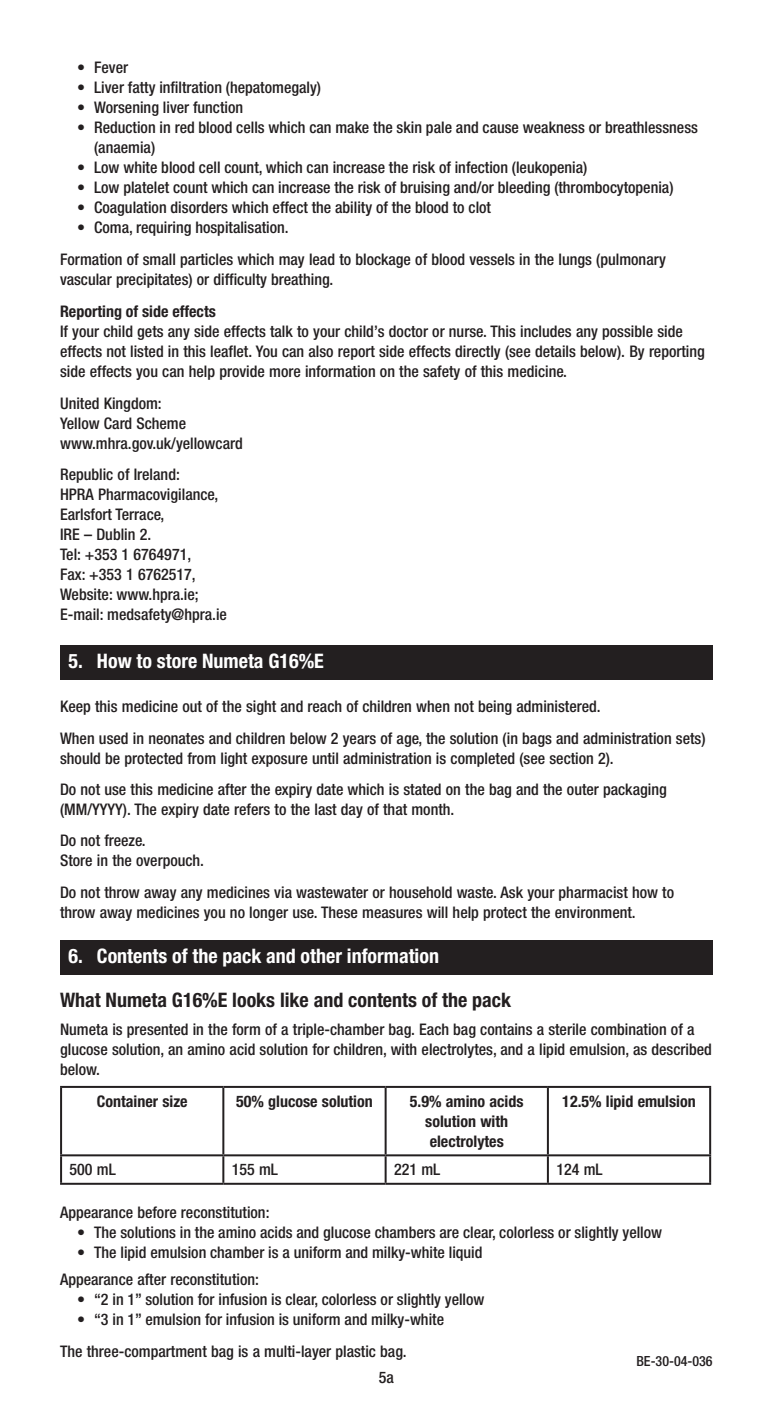
<style>
.page{position:relative;width:770px;height:1427px;background:#fff}
.page>*{position:absolute;margin:0;border:0;box-sizing:border-box;transform-origin:0 0}
._1st_Level_Heading{font:700 condensed 20px "Helvetica Neue LT Pro";color:#fff}
._2nd_level_head_w_o_space_B4{font:700 condensed 20px "Helvetica Neue LT Pro";color:#231f20}
.Body_Text_-_Normal{font:500 condensed 16px/20px "Helvetica Neue LT Pro";color:#231f20}
.Body_text_-_1_line_space_before{font:500 condensed 16px/20px "Helvetica Neue LT Pro";color:#231f20}
.Bullets_1st_Level{font:500 condensed 16px/20px "Helvetica Neue LT Pro";color:#231f20}
.Heading_-_Normal_Bold{font:700 condensed 16px/20px "Helvetica Neue LT Pro";color:#231f20;text-align:center}
.Underline{font:500 condensed 16px "Helvetica Neue LT Pro";color:#231f20}
._3rd_level_heading{font:700 condensed 16px "Helvetica Neue LT Pro";color:#231f20}
.t1{font:500 condensed 14px "Helvetica Neue LT Pro";color:#231f20}
</style>
<div class="page">
<div style="left:60px;top:645px;width:652px;height:35px;background:#231f20"></div>
<div style="left:60px;top:940px;width:652px;height:34px;background:#231f20"></div>
<hr style="left:60px;top:1086px;width:163px;height:2px;background:#231f20">
<hr style="left:60px;top:1088px;width:2px;height:66px;background:#231f20">
<hr style="left:223px;top:1086px;width:162px;height:2px;background:#231f20">
<hr style="left:222px;top:1088px;width:2px;height:66px;background:#231f20">
<hr style="left:385px;top:1086px;width:162px;height:2px;background:#231f20">
<hr style="left:384px;top:1088px;width:2px;height:66px;background:#231f20">
<hr style="left:547px;top:1086px;width:164px;height:2px;background:#231f20">
<hr style="left:546px;top:1088px;width:2px;height:66px;background:#231f20">
<hr style="left:709px;top:1088px;width:2px;height:66px;background:#231f20">
<hr style="left:60px;top:1154px;width:163px;height:2px;background:#231f20">
<hr style="left:60px;top:1156px;width:2px;height:27px;background:#231f20">
<hr style="left:223px;top:1154px;width:162px;height:2px;background:#231f20">
<hr style="left:222px;top:1156px;width:2px;height:27px;background:#231f20">
<hr style="left:385px;top:1154px;width:162px;height:2px;background:#231f20">
<hr style="left:384px;top:1156px;width:2px;height:27px;background:#231f20">
<hr style="left:547px;top:1154px;width:164px;height:2px;background:#231f20">
<hr style="left:546px;top:1156px;width:2px;height:27px;background:#231f20">
<hr style="left:709px;top:1156px;width:2px;height:27px;background:#231f20">
<hr style="left:60px;top:1183px;width:163px;height:2px;background:#231f20">
<hr style="left:223px;top:1183px;width:162px;height:2px;background:#231f20">
<hr style="left:385px;top:1183px;width:162px;height:2px;background:#231f20">
<hr style="left:547px;top:1183px;width:164px;height:2px;background:#231f20">
<p class="Bullets_1st_Level" style="left:77px;top:57px;width:53px">• Fever</p>
<p class="Bullets_1st_Level" style="left:77px;top:77px;width:245px">• Liver fatty infiltration (hepatomegaly)</p>
<p class="Bullets_1st_Level" style="left:77px;top:97px;width:167px">• Worsening liver function</p>
<p class="Bullets_1st_Level" style="left:94px;top:117px;width:605px;text-indent:-17px">• Reduction in red blood cells which can make the skin pale and cause weakness or breathlessness (anaemia)</p>
<p class="Bullets_1st_Level" style="left:77px;top:157px;width:511px">• Low white blood cell count, which can increase the risk of infection (leukopenia)</p>
<p class="Bullets_1st_Level" style="left:77px;top:177px;width:597px">• Low platelet count which can increase the risk of bruising and/or bleeding (thrombocytopenia)</p>
<p class="Bullets_1st_Level" style="left:77px;top:197px;width:415px">• Coagulation disorders which effect the ability of the blood to clot</p>
<p class="Bullets_1st_Level" style="left:77px;top:217px;width:213px">• Coma, requiring hospitalisation.</p>
<p class="Body_text_-_1_line_space_before" style="left:60px;top:249px;width:607px">Formation of small particles which may lead to blockage of blood vessels in the lungs (pulmonary vascular precipitates) or difficulty breathing.</p>
<p class="_3rd_level_heading" style="left:60px;top:302px;width:157px">Reporting of side effects</p>
<p class="Body_Text_-_Normal" style="left:60px;top:321px;width:646px">If your child gets any side effects talk to your child’s doctor or nurse. This includes any possible side effects not listed in this leaflet. You can also report side effects directly (see details below). By reporting side effects you can help provide more information on the safety of this medicine.</p>
<p class="Underline" style="left:60px;top:393px;width:103px">United Kingdom:</p>
<p class="Body_Text_-_Normal" style="left:60px;top:413px;width:128px">Yellow Card Scheme</p>
<p class="Body_Text_-_Normal" style="left:60px;top:433px;width:184px">www.mhra.gov.uk/yellowcard</p>
<p class="Underline" style="left:60px;top:465px;width:121px">Republic of Ireland:</p>
<p class="Body_Text_-_Normal" style="left:60px;top:484px;width:160px">HPRA Pharmacovigilance,</p>
<p class="Body_Text_-_Normal" style="left:60px;top:504px;width:106px">Earlsfort Terrace,</p>
<p class="Body_Text_-_Normal" style="left:60px;top:524px;width:93px">IRE – Dublin 2.</p>
<p class="Body_Text_-_Normal" style="left:60px;top:544px;width:133px">Tel: +353 1 6764971,</p>
<p class="Body_Text_-_Normal" style="left:60px;top:564px;width:137px">Fax: +353 1 6762517,</p>
<p class="Body_Text_-_Normal" style="left:60px;top:584px;width:140px">Website: www.hpra.ie;</p>
<p class="Body_Text_-_Normal" style="left:60px;top:604px;width:168px">E-mail: medsafety@hpra.ie</p>
<p class="_1st_Level_Heading" style="left:69px;top:649px;width:257px">5. How to store Numeta G16%E</p>
<p class="Body_Text_-_Normal" style="left:60px;top:696px;width:542px">Keep this medicine out of the sight and reach of children when not being administered.</p>
<p class="Body_text_-_1_line_space_before" style="left:60px;top:728px;width:647px">When used in neonates and children below 2 years of age, the solution (in bags and administration sets) should be protected from light exposure until administration is completed (see section 2).</p>
<p class="Body_text_-_1_line_space_before" style="left:60px;top:779px;width:608px">Do not use this medicine after the expiry date which is stated on the bag and the outer packaging (MM/YYYY). The expiry date refers to the last day of that month.</p>
<p class="Body_text_-_1_line_space_before" style="left:60px;top:830px;width:87px">Do not freeze.</p>
<p class="Body_Text_-_Normal" style="left:60px;top:850px;width:145px">Store in the overpouch.</p>
<p class="Body_text_-_1_line_space_before" style="left:60px;top:882px;width:615px">Do not throw away any medicines via wastewater or household waste. Ask your pharmacist how to throw away medicines you no longer use. These measures will help protect the environment.</p>
<p class="_1st_Level_Heading" style="left:69px;top:944px;width:372px">6. Contents of the pack and other information</p>
<p class="_2nd_level_head_w_o_space_B4" style="left:60px;top:988px;width:452px">What Numeta G16%E looks like and contents of the pack</p>
<p class="Body_Text_-_Normal" style="left:60px;top:1019px;width:653px">Numeta is presented in the form of a triple-chamber bag. Each bag contains a sterile combination of a glucose solution, an amino acid solution for children, with electrolytes, and a lipid emulsion, as described below.</p>
<p class="Heading_-_Normal_Bold" style="left:97px;top:1091px;width:92px">Container size</p>
<p class="Heading_-_Normal_Bold" style="left:236px;top:1091px;width:138px">50% glucose solution</p>
<p class="Heading_-_Normal_Bold" style="left:410px;top:1091px;width:115px">5.9% amino acids solution with electrolytes</p>
<p class="Heading_-_Normal_Bold" style="left:562px;top:1091px;width:135px">12.5% lipid emulsion</p>
<p class="Body_Text_-_Normal" style="left:70px;top:1159px;width:48px">500 mL</p>
<p class="Body_Text_-_Normal" style="left:232px;top:1159px;width:48px">155 mL</p>
<p class="Body_Text_-_Normal" style="left:394px;top:1159px;width:48px">221 mL</p>
<p class="Body_Text_-_Normal" style="left:556px;top:1159px;width:48px">124 mL</p>
<p class="Body_text_-_1_line_space_before" style="left:60px;top:1202px;width:211px">Appearance before reconstitution:</p>
<p class="Bullets_1st_Level" style="left:77px;top:1222px;width:586px">• The solutions in the amino acids and glucose chambers are clear, colorless or slightly yellow</p>
<p class="Bullets_1st_Level" style="left:77px;top:1242px;width:407px">• The lipid emulsion chamber is a uniform and milky-white liquid</p>
<p class="Body_text_-_1_line_space_before" style="left:60px;top:1269px;width:200px">Appearance after reconstitution:</p>
<p class="Bullets_1st_Level" style="left:77px;top:1289px;width:409px">• “2 in 1” solution for infusion is clear, colorless or slightly yellow</p>
<p class="Bullets_1st_Level" style="left:77px;top:1309px;width:368px">• “3 in 1” emulsion for infusion is uniform and milky-white</p>
<p class="Body_text_-_1_line_space_before" style="left:60px;top:1340px;width:348px">The three-compartment bag is a multi-layer plastic bag.</p>
<p class="t1" style="left:636px;top:1352px;width:78px">BE-30-04-036</p>
<p class="Body_Text_-_Normal" style="left:378px;top:1367px;width:17px">5a</p>
</div>
